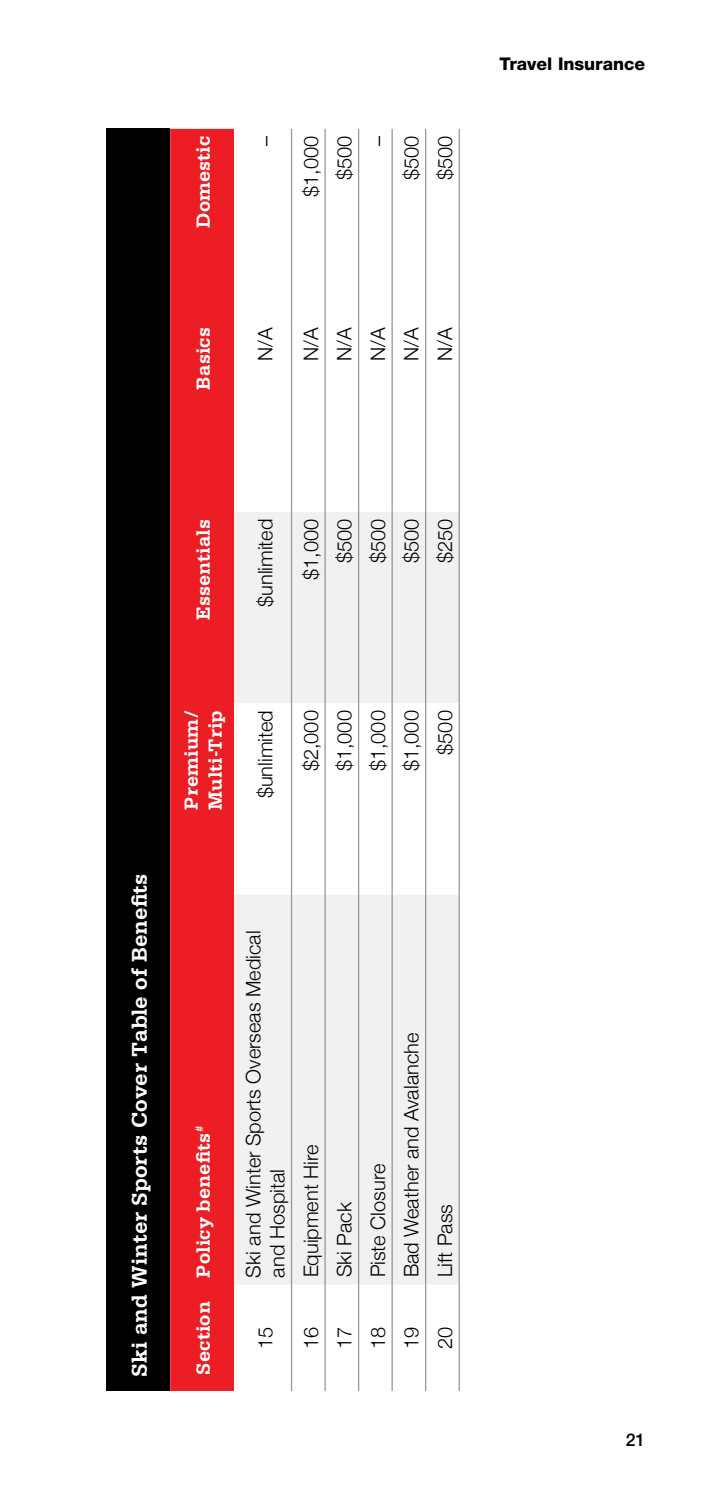
<style>
.page{position:relative;width:702px;height:1489px;background:#fff}
.page>*{position:absolute;margin:0;border:0;box-sizing:border-box;transform-origin:0 0}
.t1{font:700 22.5px "Serifa";color:#fff}
.t2{font:300 20px/24px "Helvetica Neue";color:#000}
.t3{font:700 20px/24px "Serifa";letter-spacing:.01em;color:#fff}
.t4{font:800 17.5px "Helvetica Neue";color:#000}
.t5{font:500 17.5px "Helvetica Neue";color:#000}
</style>
<div class="page">
<div style="left:106px;top:129px;width:64px;height:1261px;background:#000"></div>
<div style="left:170px;top:129px;width:64px;height:1261px;background:#ed1d24"></div>
<svg style="left:234px;top:511px;width:224px;height:773px;fill:#f1f1f2"></svg>
<svg style="left:292px;top:129px;width:135px;height:382px"></svg>
<hr style="left:358px;top:1284px;width:1px;height:106px;background:#939598">
<hr style="left:391px;top:1284px;width:2px;height:106px;background:#939598">
<hr style="left:358px;top:894px;width:1px;height:390px;background:#939598">
<hr style="left:391px;top:894px;width:2px;height:390px;background:#939598">
<hr style="left:358px;top:703px;width:1px;height:191px;background:#939598">
<hr style="left:391px;top:703px;width:2px;height:191px;background:#939598">
<hr style="left:358px;top:511px;width:1px;height:192px;background:#939598">
<hr style="left:391px;top:511px;width:2px;height:192px;background:#939598">
<hr style="left:358px;top:320px;width:1px;height:191px;background:#939598">
<hr style="left:358px;top:129px;width:1px;height:191px;background:#939598">
<hr style="left:391px;top:320px;width:2px;height:191px;background:#939598">
<hr style="left:391px;top:129px;width:2px;height:191px;background:#939598">
<hr style="left:291px;top:1284px;width:1px;height:106px;background:#939598">
<hr style="left:324px;top:1284px;width:2px;height:106px;background:#939598">
<hr style="left:425px;top:1284px;width:1px;height:106px;background:#939598">
<hr style="left:458px;top:1284px;width:2px;height:106px;background:#939598">
<hr style="left:291px;top:894px;width:1px;height:390px;background:#939598">
<hr style="left:324px;top:894px;width:2px;height:390px;background:#939598">
<hr style="left:425px;top:894px;width:1px;height:390px;background:#939598">
<hr style="left:458px;top:894px;width:2px;height:390px;background:#939598">
<hr style="left:291px;top:703px;width:1px;height:191px;background:#939598">
<hr style="left:324px;top:703px;width:2px;height:191px;background:#939598">
<hr style="left:425px;top:703px;width:1px;height:191px;background:#939598">
<hr style="left:458px;top:703px;width:2px;height:191px;background:#939598">
<hr style="left:291px;top:511px;width:1px;height:192px;background:#939598">
<hr style="left:324px;top:511px;width:2px;height:192px;background:#939598">
<hr style="left:425px;top:511px;width:1px;height:192px;background:#939598">
<hr style="left:458px;top:511px;width:2px;height:192px;background:#939598">
<hr style="left:291px;top:320px;width:1px;height:191px;background:#939598">
<hr style="left:291px;top:129px;width:1px;height:191px;background:#939598">
<hr style="left:324px;top:320px;width:2px;height:191px;background:#939598">
<hr style="left:324px;top:129px;width:2px;height:191px;background:#939598">
<hr style="left:425px;top:320px;width:1px;height:191px;background:#939598">
<hr style="left:425px;top:129px;width:1px;height:191px;background:#939598">
<hr style="left:458px;top:320px;width:2px;height:191px;background:#939598">
<hr style="left:458px;top:129px;width:2px;height:191px;background:#939598">
<p class="t3" style="left:191px;top:228px;width:94px;rotate:-90deg">Domestic</p>
<p class="t3" style="left:191px;top:389px;width:64px;rotate:-90deg">Basics</p>
<p class="t2" style="left:252px;top:146px;width:11px;rotate:-90deg">–</p>
<p class="t2" style="left:297px;top:197px;width:63px;rotate:-90deg">$1,000</p>
<p class="t2" style="left:331px;top:180px;width:46px;rotate:-90deg">$500</p>
<p class="t2" style="left:364px;top:146px;width:11px;rotate:-90deg">–</p>
<p class="t2" style="left:398px;top:180px;width:46px;rotate:-90deg">$500</p>
<p class="t2" style="left:431px;top:180px;width:46px;rotate:-90deg">$500</p>
<p class="t4" style="left:499px;top:53px;width:147px">Travel Insurance</p>
<p class="t2" style="left:252px;top:361px;width:35px;rotate:-90deg">N/A</p>
<p class="t2" style="left:297px;top:361px;width:35px;rotate:-90deg">N/A</p>
<p class="t2" style="left:331px;top:361px;width:35px;rotate:-90deg">N/A</p>
<p class="t2" style="left:364px;top:361px;width:35px;rotate:-90deg">N/A</p>
<p class="t2" style="left:398px;top:361px;width:35px;rotate:-90deg">N/A</p>
<p class="t2" style="left:431px;top:361px;width:35px;rotate:-90deg">N/A</p>
<p class="t3" style="left:191px;top:620px;width:103px;rotate:-90deg">Essentials</p>
<p class="t2" style="left:252px;top:607px;width:90px;rotate:-90deg">$unlimited</p>
<p class="t2" style="left:297px;top:580px;width:63px;rotate:-90deg">$1,000</p>
<p class="t2" style="left:331px;top:563px;width:46px;rotate:-90deg">$500</p>
<p class="t2" style="left:364px;top:563px;width:46px;rotate:-90deg">$500</p>
<p class="t2" style="left:398px;top:563px;width:46px;rotate:-90deg">$500</p>
<p class="t2" style="left:431px;top:563px;width:46px;rotate:-90deg">$250</p>
<p class="t1" style="left:126px;top:1376px;width:505px;rotate:-90deg">Ski and Winter Sports Cover Table of Benefits</p>
<p class="t3" style="left:179px;top:809px;width:101px;rotate:-90deg">Premium/<br>Multi-Trip</p>
<p class="t2" style="left:252px;top:798px;width:90px;rotate:-90deg">$unlimited</p>
<p class="t2" style="left:297px;top:771px;width:63px;rotate:-90deg">$2,000</p>
<p class="t2" style="left:331px;top:771px;width:63px;rotate:-90deg">$1,000</p>
<p class="t2" style="left:364px;top:771px;width:63px;rotate:-90deg">$1,000</p>
<p class="t2" style="left:398px;top:771px;width:63px;rotate:-90deg">$1,000</p>
<p class="t2" style="left:431px;top:754px;width:46px;rotate:-90deg">$500</p>
<p class="t3" style="left:191px;top:1374px;width:250px;rotate:-90deg">Section Policy benefits<sup>#</sup></p>
<p class="t2" style="left:240px;top:1277px;width:348px;rotate:-90deg">Ski and Winter Sports Overseas Medical and Hospital</p>
<p class="t2" style="left:297px;top:1277px;width:134px;rotate:-90deg">Equipment Hire</p>
<p class="t2" style="left:331px;top:1277px;width:77px;rotate:-90deg">Ski Pack</p>
<p class="t2" style="left:364px;top:1277px;width:115px;rotate:-90deg">Piste Closure</p>
<p class="t2" style="left:398px;top:1277px;width:246px;rotate:-90deg">Bad Weather and Avalanche</p>
<p class="t2" style="left:431px;top:1277px;width:75px;rotate:-90deg">Lift Pass</p>
<p class="t2" style="left:252px;top:1348px;width:24px;rotate:-90deg">15</p>
<p class="t2" style="left:297px;top:1348px;width:24px;rotate:-90deg">16</p>
<p class="t2" style="left:331px;top:1348px;width:24px;rotate:-90deg">17</p>
<p class="t2" style="left:364px;top:1348px;width:24px;rotate:-90deg">18</p>
<p class="t2" style="left:398px;top:1348px;width:24px;rotate:-90deg">19</p>
<p class="t2" style="left:431px;top:1348px;width:24px;rotate:-90deg">20</p>
<p class="t5" style="left:625px;top:1429px;width:21px">21</p>
</div>
